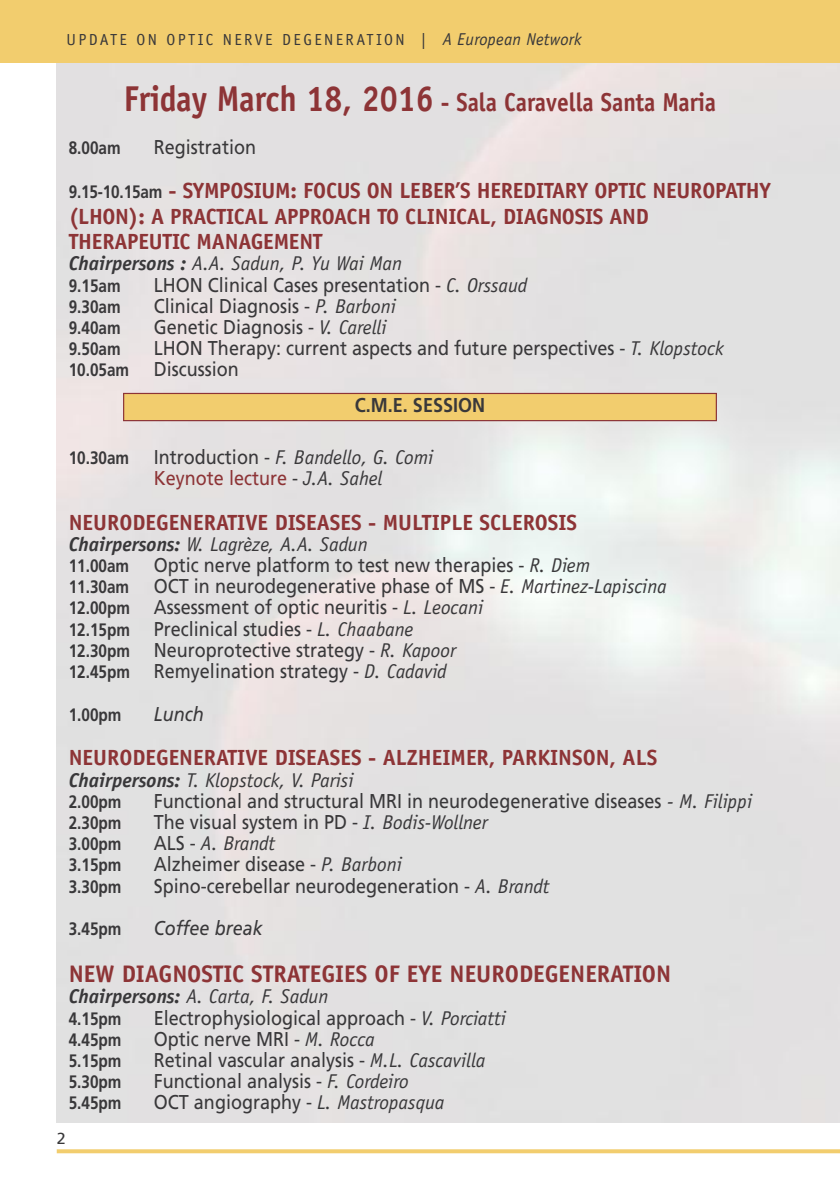
<style>
.page{position:relative;width:840px;height:1191px;background:#fff}
.page>*{position:absolute;margin:0;border:0;box-sizing:border-box;transform-origin:0 0}
.t1{font:700 26px "Officina Sans";color:#8d3436;scale:.9 1}
.t2{font:700 24px "Officina Sans";color:#8d3436}
.t3{font:700 22px/25.6px "Officina Sans";letter-spacing:-.01em;color:#8d3436}
.t4{font:20px/21.2px "Frutiger";color:#39383a;scale:.9 1}
.t5{font:italic 20px "Officina Sans";color:#39383a}
.t6{font:20px "Frutiger";color:#8d3436;scale:.9 1}
.t7{font:italic 20px "Frutiger";color:#39383a;scale:.9 1}
.t8{font:700 20px "Frutiger";color:#39383a;scale:.9 1}
.t9{font:700 18px "Frutiger";color:#39383a;scale:.85 1}
.t10{font:16px "Officina Sans";letter-spacing:.15em;color:#39383a}
.t11{font:16px "Frutiger";color:#39383a}
.s1{font-style:italic;font-size:17.2px}
.s2{font-size:36px}
.s3{font-family:"Frutiger";font-size:18px;color:#39383a}
.s4{font-weight:700}
.s5{font-family:"Officina Sans";font-style:italic}
.s6{font-weight:700;font-size:18px}
.s7{font-family:"Frutiger";font-weight:700;font-style:normal;font-size:18px}
.s8{font-family:"Frutiger";font-style:normal}
.s9{color:#39383a}
.s10{font-family:"Officina Sans";font-style:italic;color:#39383a}
</style>
<div class="page">
<img style="left:57px;top:62px;width:782px;height:1061px">
<div style="left:0;top:0;width:839px;height:62px;background:#f2cd6e"></div>
<div style="left:124px;top:394px;width:591px;height:26px;background:#f2cd6e"></div>
<div style="left:123px;top:393px;width:593px;height:28px;border:1px solid #8d3436"></div>
<svg style="left:57px;top:1149px;width:782px;height:4px;background:#f2d078"></svg>
<p class="t10" style="left:66px;top:34px;width:516px">UPDATE ON OPTIC NERVE DEGENERATION | <span class="s1">A European Network</span></p>
<h1 class="t1" style="left:124px;top:92px;width:659px"><span class="s2">Friday March 18, 2016</span> - Sala Caravella Santa Maria</h1>
<p class="t9" style="left:69px;top:140px;width:63px">8.00am</p>
<p class="t4" style="left:154px;top:137px;width:115px">Registration</p>
<p class="t3" style="left:69px;top:179px;width:703px"><span class="s3">9.15-10.15am</span> - SYMPOSIUM: FOCUS ON LEBER’S HEREDITARY OPTIC NEUROPATHY (LHON): A PRACTICAL APPROACH TO CLINICAL, DIAGNOSIS AND<br>THERAPEUTIC MANAGEMENT</p>
<p class="t5" style="left:69px;top:256px;width:334px"><span class="s4">Chairpersons :</span> A.A. Sadun, P. Yu Wai Man</p>
<p class="t9" style="left:69px;top:278px;width:63px">9.15am</p>
<p class="t4" style="left:154px;top:275px;width:416px">LHON Clinical Cases presentation - <span class="s5">C. Orssaud</span></p>
<p class="t9" style="left:69px;top:299px;width:63px">9.30am</p>
<p class="t4" style="left:154px;top:297px;width:270px">Clinical Diagnosis - <span class="s5">P. Barboni</span></p>
<p class="t9" style="left:69px;top:320px;width:63px">9.40am</p>
<p class="t4" style="left:154px;top:318px;width:260px">Genetic Diagnosis - <span class="s5">V. Carelli</span></p>
<p class="t9" style="left:69px;top:342px;width:63px">9.50am</p>
<p class="t4" style="left:69px;top:339px;width:728px;text-indent:85px">LHON Therapy: current aspects and future perspectives - <span class="s5">T. Klopstock<br></span><span class="s6">10.05am</span> Discussion</p>
<p class="t8" style="left:355px;top:397px;width:146px">C.M.E. SESSION</p>
<p class="t5" style="left:69px;top:449px;width:366px"><span class="s7">10.30am</span> <span class="s8">Introduction -</span> F. Bandello, G. Comi</p>
<p class="t6" style="left:154px;top:470px;width:255px">Keynote lecture <span class="s9">-</span> <span class="s10">J.A. Sahel</span></p>
<p class="t3" style="left:69px;top:511px;width:509px">NEURODEGENERATIVE DISEASES - MULTIPLE SCLEROSIS</p>
<p class="t5" style="left:69px;top:536px;width:300px"><span class="s4">Chairpersons:</span> W. Lagrèze, A.A. Sadun</p>
<p class="t4" style="left:69px;top:556px;width:665px"><span class="s6">11.00am</span> Optic nerve platform to test new therapies - <span class="s5">R. Diem<br></span><span class="s6">11.30am</span> OCT in neurodegenerative phase of MS - <span class="s5">E. Martinez-Lapiscina </span><span class="s6">12.00pm</span> Assessment of optic neuritis - <span class="s5">L. Leocani<br></span><span class="s6">12.15pm</span> Preclinical studies - <span class="s5">L. Chaabane<br></span><span class="s6">12.30pm</span> Neuroprotective strategy - <span class="s5">R. Kapoor<br></span><span class="s6">12.45pm</span> Remyelination strategy - <span class="s5">D. Cadavid</span></p>
<p class="t9" style="left:69px;top:707px;width:64px">1.00pm</p>
<p class="t7" style="left:154px;top:705px;width:57px">Lunch</p>
<p class="t3" style="left:69px;top:747px;width:589px">NEURODEGENERATIVE DISEASES - ALZHEIMER, PARKINSON, ALS</p>
<p class="t5" style="left:69px;top:772px;width:286px"><span class="s4">Chairpersons:</span> T. Klopstock, V. Parisi</p>
<p class="t9" style="left:69px;top:794px;width:64px">2.00pm</p>
<p class="t4" style="left:154px;top:791px;width:666px">Functional and structural MRI in neurodegenerative diseases <span class="s5">- M. Filippi</span></p>
<p class="t9" style="left:69px;top:815px;width:64px">2.30pm</p>
<p class="t4" style="left:154px;top:813px;width:372px">The visual system in PD - <span class="s5">I. Bodis-Wollner</span></p>
<p class="t9" style="left:69px;top:836px;width:64px">3.00pm</p>
<p class="t5" style="left:154px;top:836px;width:123px"><span class="s8">ALS -</span> A. Brandt</p>
<p class="t9" style="left:69px;top:858px;width:64px">3.15pm</p>
<p class="t4" style="left:154px;top:855px;width:277px">Alzheimer disease - <span class="s5">P. Barboni</span></p>
<p class="t9" style="left:69px;top:879px;width:64px">3.30pm</p>
<p class="t4" style="left:154px;top:876px;width:441px">Spino-cerebellar neurodegeneration - <span class="s5">A. Brandt</span></p>
<p class="t9" style="left:69px;top:921px;width:64px">3.45pm</p>
<p class="t7" style="left:154px;top:920px;width:122px">Coffee break</p>
<p class="t2" style="left:69px;top:965px;width:603px">NEW DIAGNOSTIC STRATEGIES OF EYE NEURODEGENERATION</p>
<p class="t5" style="left:69px;top:989px;width:261px"><span class="s4">Chairpersons:</span> A. Carta, F. Sadun</p>
<p class="t9" style="left:69px;top:1011px;width:64px">4.15pm</p>
<p class="t4" style="left:154px;top:1008px;width:392px">Electrophysiological approach - <span class="s5">V. Porciatti</span></p>
<p class="t9" style="left:69px;top:1032px;width:64px">4.45pm</p>
<p class="t4" style="left:154px;top:1029px;width:247px">Optic nerve MRI - <span class="s5">M. Rocca</span></p>
<p class="t9" style="left:69px;top:1053px;width:64px">5.15pm</p>
<p class="t4" style="left:154px;top:1051px;width:369px">Retinal vascular analysis - <span class="s5">M.L. Cascavilla</span></p>
<p class="t9" style="left:69px;top:1074px;width:64px">5.30pm</p>
<p class="t4" style="left:154px;top:1072px;width:284px">Functional analysis - <span class="s5">F. Cordeiro</span></p>
<p class="t9" style="left:69px;top:1096px;width:64px">5.45pm</p>
<p class="t4" style="left:154px;top:1093px;width:324px">OCT angiography - <span class="s5">L. Mastropasqua</span></p>
<p class="t11" style="left:57px;top:1132px;width:10px">2</p>
</div>
